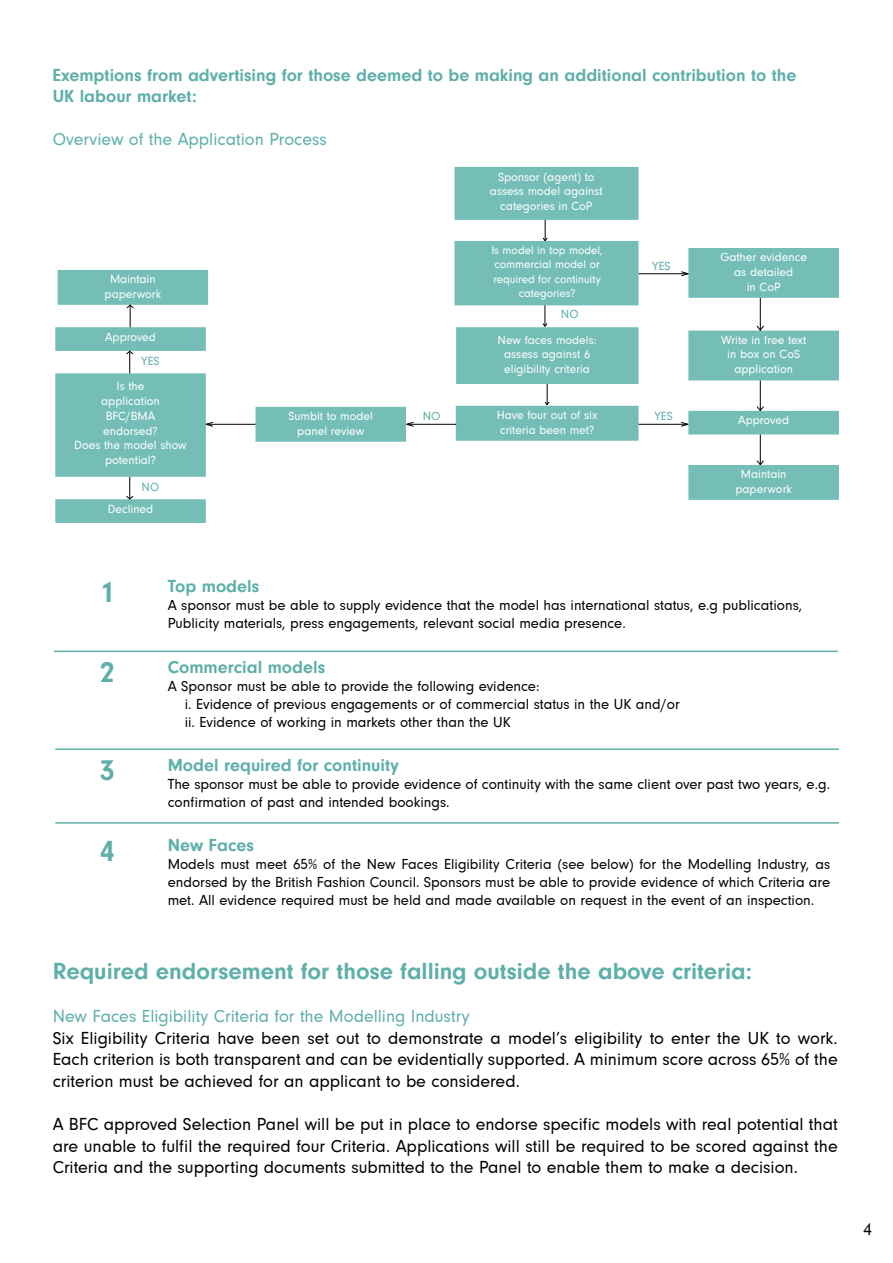
<style>
.page{position:relative;width:893px;height:1263px;background:#fff}
.page>*{position:absolute;margin:0;border:0;box-sizing:border-box;transform-origin:0 0}
.t1{font:700 30px "Neuzeit Gro";color:#5fafaa}
.t2{font:700 24px "Neuzeit Gro";color:#5fafaa}
.t3{font:18px/21.6px "Neuzeit Gro";color:#000;text-align:justify}
.t4{font:700 18px/21.6px "Neuzeit Gro";color:#5fafaa}
.t5{font:18px "Neuzeit Gro";color:#5fafaa}
.t6{font:15px/18px "Neuzeit Gro";color:#000}
.t7{font:12.3px/14.7px "Neuzeit Gro";color:#fff;text-align:center}
.t8{font:12.3px "Neuzeit Gro";color:#5fafaa}
.t9{font:11.7px/14.1px "Neuzeit Gro";color:#fff;text-align:center}
</style>
<div class="page">
<hr style="left:55px;top:822px;width:784px;height:2px;background:#5fafaa">
<hr style="left:55px;top:748px;width:784px;height:2px;background:#5fafaa">
<hr style="left:54px;top:651px;width:784px;height:1px;background:#5fafaa">
<div style="left:58px;top:270px;width:150px;height:35px;background:#74beb7;border:2px solid #74beb7"></div>
<div style="left:55px;top:327px;width:151px;height:24px;background:#74beb7;border:2px solid #74beb7"></div>
<div style="left:55px;top:373px;width:151px;height:104px;background:#74beb7;border:2px solid #74beb7"></div>
<div style="left:55px;top:499px;width:151px;height:24px;background:#74beb7;border:2px solid #74beb7"></div>
<div style="left:255px;top:407px;width:151px;height:35px;background:#74beb7;border:2px solid #74beb7"></div>
<div style="left:456px;top:406px;width:182px;height:35px;background:#74beb7;border:2px solid #74beb7"></div>
<div style="left:456px;top:327px;width:182px;height:57px;background:#74beb7;border:2px solid #74beb7"></div>
<div style="left:454px;top:241px;width:184px;height:64px;background:#74beb7"></div>
<div style="left:454px;top:167px;width:184px;height:53px;background:#74beb7;border:2px solid #74beb7"></div>
<div style="left:688px;top:411px;width:151px;height:23px;background:#74beb7"></div>
<div style="left:688px;top:248px;width:151px;height:50px;background:#74beb7;border:2px solid #74beb7"></div>
<div style="left:688px;top:331px;width:151px;height:49px;background:#74beb7"></div>
<div style="left:688px;top:465px;width:151px;height:35px;background:#74beb7;border:2px solid #74beb7"></div>
<svg style="left:126px;top:304px;width:8px;height:23px"></svg>
<svg style="left:126px;top:351px;width:8px;height:22px"></svg>
<svg style="left:126px;top:477px;width:8px;height:23px"></svg>
<hr style="left:760px;top:434px;width:1px;height:31px;background:#000">
<svg style="left:756px;top:460px;width:8px;height:5px"></svg>
<hr style="left:760px;top:380px;width:1px;height:31px;background:#000">
<svg style="left:756px;top:406px;width:8px;height:5px"></svg>
<hr style="left:760px;top:298px;width:1px;height:32px;background:#000">
<svg style="left:756px;top:325px;width:8px;height:6px"></svg>
<svg style="left:543px;top:220px;width:5px;height:21px"></svg>
<svg style="left:542px;top:305px;width:5px;height:22px"></svg>
<svg style="left:545px;top:384px;width:5px;height:21px"></svg>
<hr style="left:206px;top:424px;width:49px;height:1px;background:#000">
<svg style="left:205px;top:422px;width:8px;height:5px"></svg>
<hr style="left:407px;top:424px;width:49px;height:1px;background:#000">
<svg style="left:406px;top:422px;width:8px;height:5px"></svg>
<hr style="left:638px;top:424px;width:50px;height:1px;background:#000">
<svg style="left:681px;top:422px;width:8px;height:5px"></svg>
<hr style="left:639px;top:273px;width:49px;height:1px;background:#000">
<svg style="left:681px;top:271px;width:8px;height:5px"></svg>
<p class="t4" style="left:53px;top:64px;width:745px">Exemptions from advertising for those deemed to be making an additional contribution to the<br>UK labour market:</p>
<p class="t5" style="left:53px;top:130px;width:276px">Overview of the Application Process</p>
<p class="t7" style="left:105px;top:272px;width:58px">Maintain paperwork</p>
<p class="t7" style="left:105px;top:330px;width:52px">Approved</p>
<p class="t7" style="left:74px;top:379px;width:114px">Is the<br>application<br>BFC/BMA<br>endorsed?<br>Does the model show potential?</p>
<p class="t7" style="left:108px;top:502px;width:47px">Declined</p>
<p class="t8" style="left:141px;top:354px;width:20px">YES</p>
<p class="t8" style="left:142px;top:480px;width:19px">NO</p>
<p class="t7" style="left:490px;top:169px;width:114px">Sponsor (agent) to assess model against categories in CoP</p>
<p class="t9" style="left:491px;top:244px;width:113px">Is model in top model, commercial model or required for continuity categories?</p>
<p class="t8" style="left:561px;top:307px;width:19px">NO</p>
<p class="t7" style="left:498px;top:332px;width:101px">New faces models: assess against 6 eligibility criteria</p>
<p class="t7" style="left:288px;top:409px;width:86px">Sumbit to model panel review</p>
<p class="t7" style="left:497px;top:408px;width:102px;text-align:left">Have four out of six criteria been met?</p>
<p class="t8" style="left:423px;top:410px;width:19px">NO</p>
<p class="t8" style="left:652px;top:259px;width:20px">YES</p>
<p class="t8" style="left:654px;top:409px;width:20px">YES</p>
<p class="t7" style="left:720px;top:250px;width:88px">Gather evidence as detailed<br>in CoP</p>
<p class="t7" style="left:721px;top:332px;width:87px">Write in free text in box on CoS application</p>
<p class="t7" style="left:738px;top:412px;width:52px">Approved</p>
<p class="t7" style="left:735px;top:467px;width:58px">Maintain paperwork</p>
<h1 class="t1" style="left:100px;top:575px;width:16px">1</h1>
<p class="t4" style="left:168px;top:576px;width:93px">Top models</p>
<p class="t6" style="left:168px;top:597px;width:636px">A sponsor must be able to supply evidence that the model has international status, e.g publications,<br>Publicity materials, press engagements, relevant social media presence.</p>
<h1 class="t1" style="left:100px;top:655px;width:16px">2</h1>
<p class="t4" style="left:168px;top:656px;width:159px">Commercial models</p>
<p class="t6" style="left:185px;top:677px;width:497px;text-indent:-17px">A Sponsor must be able to provide the following evidence:<br>i. Evidence of previous engagements or of commercial status in the UK and/or ii. Evidence of working in markets other than the UK</p>
<h1 class="t1" style="left:100px;top:754px;width:16px">3</h1>
<p class="t4" style="left:168px;top:754px;width:233px">Model required for continuity</p>
<p class="t6" style="left:168px;top:775px;width:664px">The sponsor must be able to provide evidence of continuity with the same client over past two years, e.g. confirmation of past and intended bookings.</p>
<h1 class="t1" style="left:100px;top:834px;width:16px">4</h1>
<p class="t4" style="left:168px;top:834px;width:88px">New Faces</p>
<p class="t6" style="left:168px;top:855px;width:664px;text-align:justify">Models must meet 65% of the New Faces Eligibility Criteria (see below) for the Modelling Industry, as endorsed by the British Fashion Council. Sponsors must be able to provide evidence of which Criteria are met. All evidence required must be held and made available on request in the event of an inspection.</p>
<h2 class="t2" style="left:53px;top:957px;width:701px">Required endorsement for those falling outside the above criteria:</h2>
<p class="t5" style="left:53px;top:1006px;width:418px">New Faces Eligibility Criteria for the Modelling Industry</p>
<p class="t3" style="left:53px;top:1027px;width:786px">Six Eligibility Criteria have been set out to demonstrate a model’s eligibility to enter the UK to work.<br>Each criterion is both transparent and can be evidentially supported. A minimum score across 65% of the criterion must be achieved for an applicant to be considered.</p>
<p class="t3" style="left:53px;top:1114px;width:786px">A BFC approved Selection Panel will be put in place to endorse specific models with real potential that are unable to fulfil the required four Criteria. Applications will still be required to be scored against the Criteria and the supporting documents submitted to the Panel to enable them to make a decision.</p>
<p class="t3" style="left:863px;top:1218px;width:10px">4</p>
</div>
